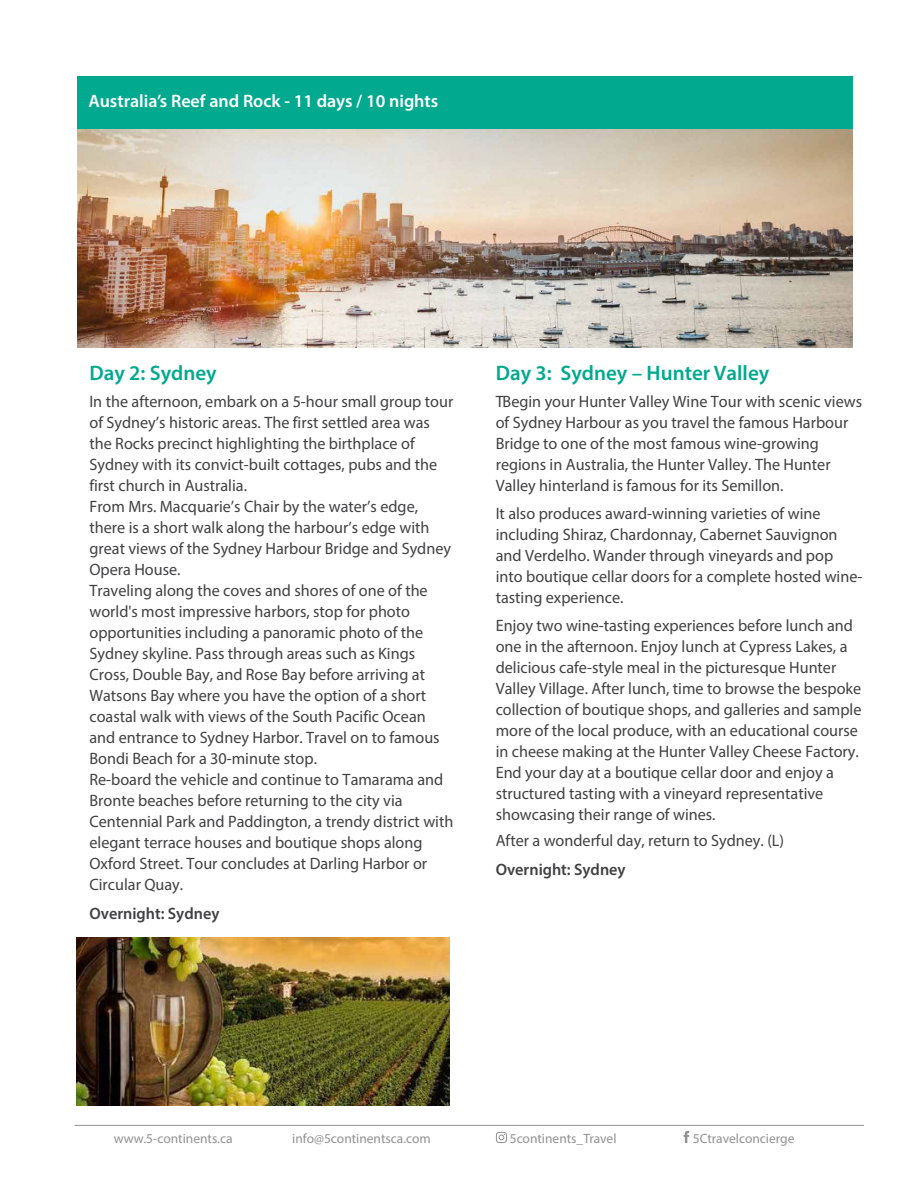
<style>
.page{position:relative;width:918px;height:1188px;background:#fff}
.page>*{position:absolute;margin:0;border:0;box-sizing:border-box;transform-origin:0 0}
.t1{font:600 21px "Myriad Pro";color:#01a98e}
.t2{font:600 18px "Myriad Pro";color:#fff}
.t3{font:16.5px/21px "Myriad Pro";color:#414042}
.t4{font:600 16.5px "Myriad Pro";color:#414042}
.t5{font:13.5px "Myriad Pro";color:#929293}
</style>
<div class="page">
<img style="left:77px;top:128px;width:776px;height:220px">
<div style="left:77px;top:76px;width:776px;height:52px;background:#01a98e"></div>
<svg style="left:496px;top:1132px;width:11px;height:11px"></svg>
<svg style="left:684px;top:1131px;width:5px;height:12px"></svg>
<hr style="left:75px;top:1125px;width:789px;height:1px;background:#929293">
<img style="left:76px;top:937px;width:373px;height:169px">
<p class="t2" style="left:89px;top:90px;width:351px">Australia’s Reef and Rock - 11 days / 10 nights</p>
<p class="t1" style="left:89px;top:360px;width:129px">Day 2: Sydney</p>
<p class="t3" style="left:89px;top:391px;width:365px">In the afternoon, embark on a 5-hour small group tour of Sydney’s historic areas. The first settled area was the Rocks precinct highlighting the birthplace of Sydney with its convict-built cottages, pubs and the first church in Australia.<br>From Mrs. Macquarie’s Chair by the water’s edge, there is a short walk along the harbour’s edge with great views of the Sydney Harbour Bridge and Sydney Opera House.<br>Traveling along the coves and shores of one of the world's most impressive harbors, stop for photo opportunities including a panoramic photo of the Sydney skyline. Pass through areas such as Kings Cross, Double Bay, and Rose Bay before arriving at Watsons Bay where you have the option of a short coastal walk with views of the South Pacific Ocean and entrance to Sydney Harbor. Travel on to famous Bondi Beach for a 30-minute stop.<br>Re-board the vehicle and continue to Tamarama and Bronte beaches before returning to the city via Centennial Park and Paddington, a trendy district with elegant terrace houses and boutique shops along Oxford Street. Tour concludes at Darling Harbor or Circular Quay.</p>
<p class="t4" style="left:89px;top:903px;width:131px">Overnight: Sydney</p>
<p class="t1" style="left:496px;top:360px;width:275px">Day 3: Sydney – Hunter Valley</p>
<p class="t3" style="left:496px;top:391px;width:368px">TBegin your Hunter Valley Wine Tour with scenic views of Sydney Harbour as you travel the famous Harbour Bridge to one of the most famous wine-growing regions in Australia, the Hunter Valley. The Hunter Valley hinterland is famous for its Semillon.</p>
<p class="t3" style="left:496px;top:503px;width:368px">It also produces award-winning varieties of wine including Shiraz, Chardonnay, Cabernet Sauvignon and Verdelho. Wander through vineyards and pop into boutique cellar doors for a complete hosted wine&shy;tasting experience.</p>
<p class="t3" style="left:496px;top:615px;width:367px">Enjoy two wine-tasting experiences before lunch and one in the afternoon. Enjoy lunch at Cypress Lakes, a delicious cafe-style meal in the picturesque Hunter Valley Village. After lunch, time to browse the bespoke collection of boutique shops, and galleries and sample more of the local produce, with an educational course in cheese making at the Hunter Valley Cheese Factory.<br>End your day at a boutique cellar door and enjoy a structured tasting with a vineyard representative showcasing their range of wines.</p>
<p class="t3" style="left:496px;top:830px;width:290px">After a wonderful day, return to Sydney. (L)</p>
<p class="t4" style="left:496px;top:859px;width:131px">Overnight: Sydney</p>
<p class="t5" style="left:114px;top:1130px;width:120px">www.5-continents.ca</p>
<p class="t5" style="left:292px;top:1130px;width:140px">info@5continentsca.com</p>
<p class="t5" style="left:510px;top:1130px;width:108px">5continents_Travel</p>
<p class="t5" style="left:693px;top:1130px;width:103px">5Ctravelconcierge</p>
</div>
